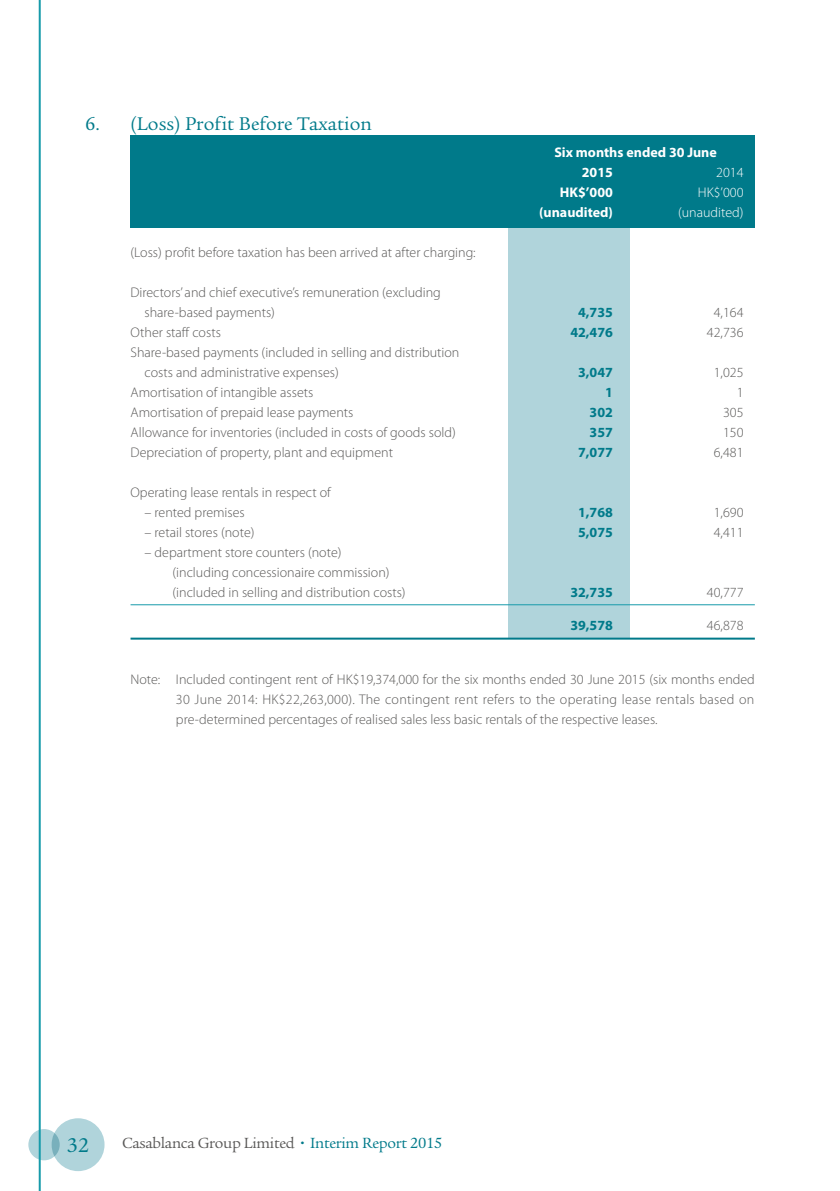
<style>
.page{position:relative;width:840px;height:1191px;background:#fff}
.page>*{position:absolute;margin:0;border:0;box-sizing:border-box;transform-origin:0 0}
.t1{font:21.6px "Legacy Serif Std";color:#007a8a}
.t2{font:20px "Legacy Serif Std";color:#007a8a}
.t3{font:16px "Legacy Serif Std";letter-spacing:-.02em;color:#595857}
.t4{font:300 14px/20px "Myriad Pro";color:#595857}
.t5{font:700 14px "Myriad Pro";color:#007a8a}
.t6{font:700 14px/20px "Myriad Pro";color:#fff}
.t7{font:300 14px "Myriad Pro";color:#fff}
.s1{font-weight:700;color:#007a8a}
.s2{color:#007a8a}
</style>
<div class="page">
<div style="left:52px;top:1118px;width:52px;height:53px;background:#b0d4db;border-radius:50%"></div>
<svg style="left:28px;top:1129px;width:32px;height:31px"></svg>
<hr style="left:39px;top:0;width:2px;height:1191px;background:#179baa">
<div style="left:507px;top:206px;width:121px;height:433px;background:#b0d4db"></div>
<div style="left:130px;top:135px;width:624px;height:93px;background:#007a8a"></div>
<hr style="left:130px;top:604px;width:624px;height:1px;background:#179baa">
<hr style="left:130px;top:637px;width:624px;height:2px;background:#007a8a">
<h2 class="t2" style="left:85px;top:112px;width:288px">6. (Loss) Profit Before Taxation</h2>
<p class="t4" style="left:130px;top:242px;width:346px">(Loss) profit before taxation has been arrived at after charging:</p>
<p class="t4" style="left:144px;top:282px;width:298px;text-indent:-14px">Directors’ and chief executive’s remuneration (excluding share-based payments)</p>
<p class="t6" style="left:581px;top:141px;width:136px;text-indent:-27px">Six months ended 30 June<br>2015</p>
<p class="t7" style="left:715px;top:164px;width:29px">2014</p>
<p class="t6" style="left:559px;top:181px;width:54px">HK$’000</p>
<p class="t7" style="left:697px;top:184px;width:47px">HK$’000</p>
<p class="t6" style="left:539px;top:201px;width:75px">(unaudited)</p>
<p class="t7" style="left:677px;top:204px;width:67px">(unaudited)</p>
<p class="t5" style="left:578px;top:303px;width:36px">4,735</p>
<p class="t4" style="left:713px;top:302px;width:31px">4,164</p>
<p class="t4" style="left:130px;top:322px;width:92px">Other staff costs</p>
<p class="t5" style="left:570px;top:323px;width:44px">42,476</p>
<p class="t4" style="left:706px;top:322px;width:38px">42,736</p>
<p class="t4" style="left:144px;top:342px;width:316px;text-indent:-14px">Share-based payments (included in selling and distribution costs and administrative expenses)</p>
<p class="t5" style="left:578px;top:363px;width:36px">3,047</p>
<p class="t4" style="left:713px;top:362px;width:31px">1,025</p>
<p class="t4" style="left:130px;top:382px;width:184px">Amortisation of intangible assets</p>
<p class="t5" style="left:605px;top:383px;width:9px">1</p>
<p class="t4" style="left:736px;top:382px;width:8px">1</p>
<p class="t4" style="left:130px;top:402px;width:224px">Amortisation of prepaid lease payments</p>
<p class="t5" style="left:589px;top:403px;width:25px">302</p>
<p class="t4" style="left:722px;top:402px;width:22px">305</p>
<p class="t4" style="left:130px;top:422px;width:326px">Allowance for inventories (included in costs of goods sold)</p>
<p class="t5" style="left:589px;top:423px;width:25px">357</p>
<p class="t4" style="left:722px;top:422px;width:22px">150</p>
<p class="t4" style="left:130px;top:442px;width:264px">Depreciation of property, plant and equipment</p>
<p class="t5" style="left:578px;top:443px;width:36px">7,077</p>
<p class="t4" style="left:713px;top:442px;width:31px">6,481</p>
<p class="t4" style="left:130px;top:482px;width:202px">Operating lease rentals in respect of</p>
<p class="t4" style="left:144px;top:502px;width:102px">– rented premises</p>
<p class="t5" style="left:578px;top:503px;width:36px">1,768</p>
<p class="t4" style="left:713px;top:502px;width:31px">1,690</p>
<p class="t4" style="left:144px;top:522px;width:111px">– retail stores (note)</p>
<p class="t5" style="left:578px;top:523px;width:36px">5,075</p>
<p class="t4" style="left:713px;top:522px;width:31px">4,411</p>
<p class="t4" style="left:172px;top:542px;width:234px;text-indent:-28px">– department store counters (note)<br>(including concessionaire commission) (included in selling and distribution costs)</p>
<p class="t5" style="left:570px;top:583px;width:44px">32,735</p>
<p class="t4" style="left:706px;top:582px;width:38px">40,777</p>
<p class="t5" style="left:570px;top:616px;width:44px">39,578</p>
<p class="t4" style="left:706px;top:615px;width:38px">46,878</p>
<p class="t4" style="left:176px;top:669px;width:580px;text-align:justify;text-indent:-45px">Note: Included contingent rent of HK$19,374,000 for the six months ended 30 June 2015 (six months ended 30 June 2014: HK$22,263,000). The contingent rent refers to the operating lease rentals based on pre-determined percentages of realised sales less basic rentals of the respective leases.</p>
<h1 class="t1" style="left:67px;top:1132px;width:24px">32</h1>
<p class="t3" style="left:122px;top:1133px;width:322px">Casablanca Group Limited <span class="s1">•</span> <span class="s2">Interim Report 2015</span></p>
</div>
